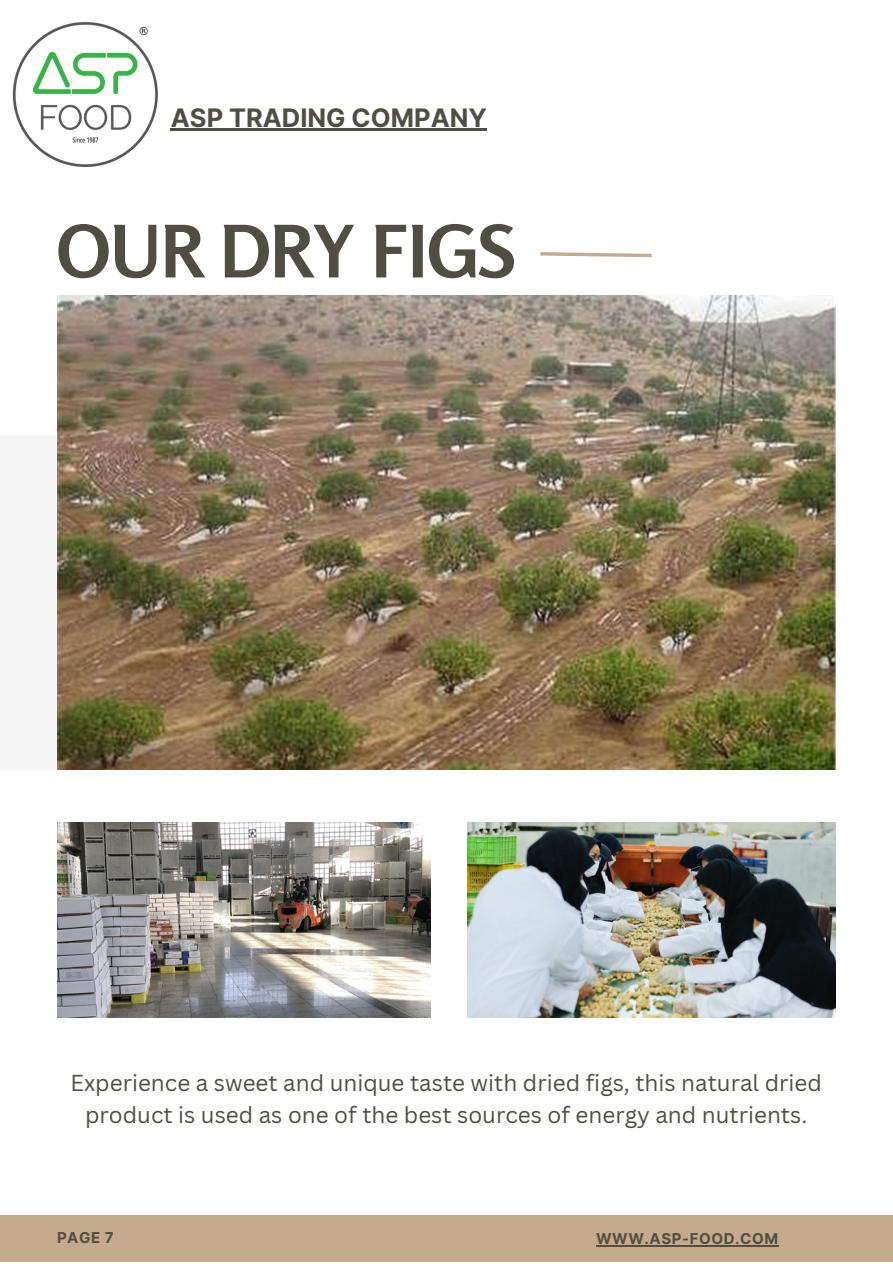
<style>
.page{position:relative;width:893px;height:1264px;background:#fff}
.page>*{position:absolute;margin:0;border:0;box-sizing:border-box;transform-origin:0 0}
.t1{font:700 72px "Rosario";color:#504e42}
.t2{font:700 25.5px "Inter";color:#504e42}
.t3{font:22.5px/31.5px "Canva Sans";color:#504e42;text-align:center}
.t4{font:700 15px "Inter";letter-spacing:.04em;color:#504e42}
</style>
<div class="page">
<div style="left:0;top:435px;width:187px;height:334px;background:#f6f5f5"></div>
<img style="left:57px;top:295px;width:778px;height:474px">
<img style="left:12px;top:22px;width:146px;height:145px">
<img style="left:57px;top:822px;width:373px;height:195px">
<img style="left:467px;top:822px;width:368px;height:195px">
<hr style="left:171px;top:129px;width:316px;height:2px;background:#504e42">
<div style="left:0;top:1215px;width:892px;height:47px;background:#c6aa8e"></div>
<hr style="left:596px;top:1245px;width:182px;height:1px;background:#504e42">
<svg style="left:540px;top:252px;width:112px;height:6px"></svg>
<p class="t2" style="left:171px;top:102px;width:317px">ASP TRADING COMPANY</p>
<p class="t1" style="left:57px;top:207px;width:460px">OUR DRY FIGS</p>
<p class="t3" style="left:70px;top:1066px;width:752px">Experience a sweet and unique taste with dried figs, this natural dried product is used as one of the best sources of energy and nutrients.</p>
<p class="t4" style="left:57px;top:1228px;width:58px">PAGE 7</p>
<p class="t4" style="left:596px;top:1229px;width:184px">WWW.ASP-FOOD.COM</p>
</div>
